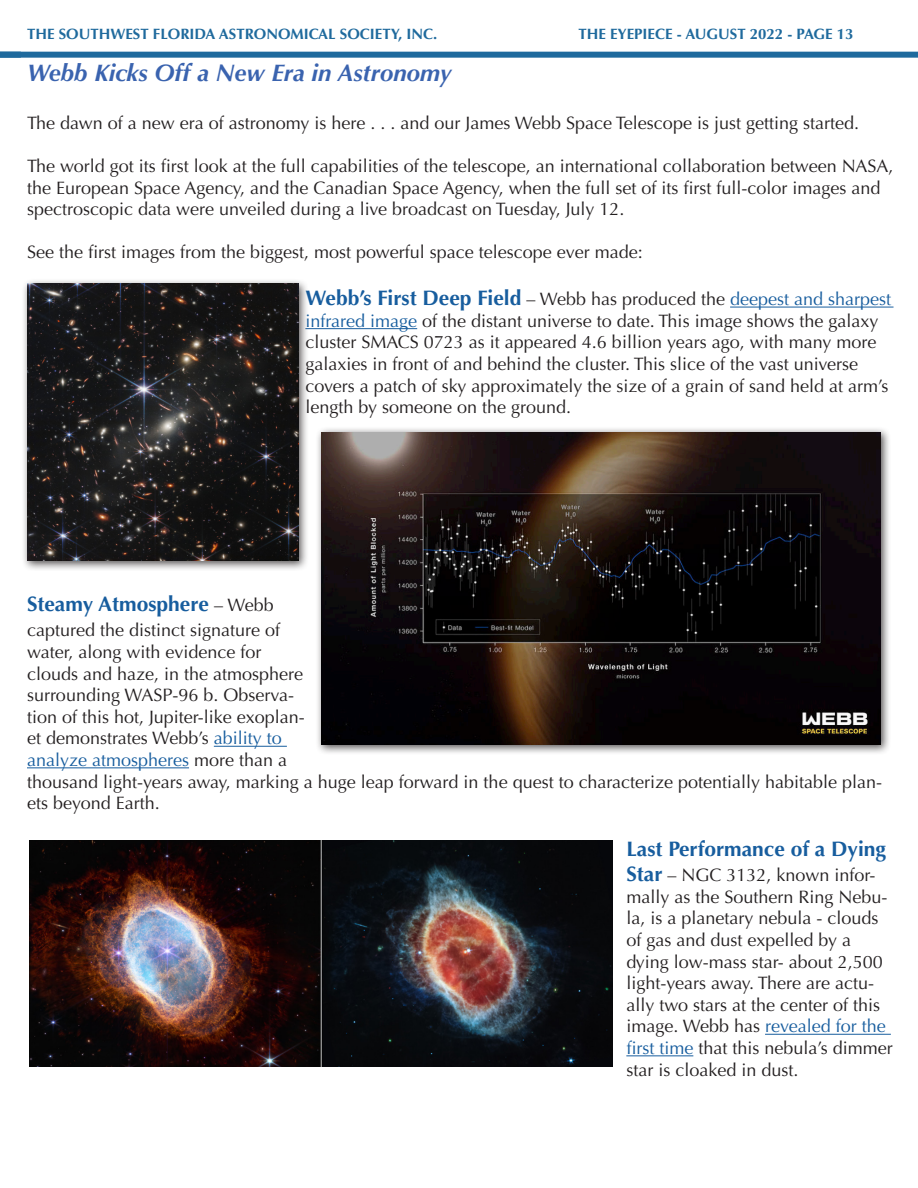
<style>
.page{position:relative;width:918px;height:1188px;background:#fff}
.page>*{position:absolute;margin:0;border:0;box-sizing:border-box;transform-origin:0 0}
.Header_1{font:italic 700 24px "Optima";color:#3a63af}
.t1{font:700 21px "Optima";color:#175d9e}
.t2{font:18px/21.6px "Optima";color:#231f20}
.t3{font:700 15px "Optima";color:#1f6a9d}
.s1{font-weight:400;font-size:18px;color:#231f20}
.s2{font-weight:400;font-size:18px}
.s3{color:#175d9e}
.s4{font-weight:700;font-size:21px;color:#175d9e}
</style>
<div class="page">
<div style="left:0;top:52px;width:918px;height:6px;background:#1f6a9d"></div>
<hr style="left:730px;top:307px;width:164px;height:1px;background:#175d9e">
<hr style="left:305px;top:328px;width:112px;height:1px;background:#175d9e">
<hr style="left:214px;top:746px;width:73px;height:1px;background:#175d9e">
<hr style="left:27px;top:767px;width:162px;height:1px;background:#175d9e">
<hr style="left:765px;top:1034px;width:126px;height:1px;background:#175d9e">
<hr style="left:626px;top:1055px;width:67px;height:1px;background:#175d9e">
<div style="left:21px;top:278px;width:288px;height:293px;background:#231f20;opacity:.75"></div>
<img style="left:27px;top:284px;width:272px;height:277px">
<div style="left:315px;top:426px;width:576px;height:329px;background:#231f20;opacity:.75"></div>
<img style="left:321px;top:432px;width:559px;height:313px">
<img style="left:29px;top:840px;width:584px;height:227px">
<p class="t3" style="left:27px;top:25px;width:412px">THE SOUTHWEST FLORIDA ASTRONOMICAL SOCIETY, INC.</p>
<p class="t3" style="left:578px;top:25px;width:277px">THE EYEPIECE - AUGUST 2022 - PAGE 13</p>
<p class="Header_1" style="left:27px;top:59px;width:426px">Webb Kicks Off a New Era in Astronomy</p>
<p class="t2" style="left:27px;top:112px;width:834px">The dawn of a new era of astronomy is here . . . and our James Webb Space Telescope is just getting started.</p>
<p class="t2" style="left:27px;top:155px;width:868px">The world got its first look at the full capabilities of the telescope, an international collaboration between NASA, the European Space Agency, and the Canadian Space Agency, when the full set of its first full-color images and spectroscopic data were unveiled during a live broadcast on Tuesday, July 12.</p>
<p class="t2" style="left:27px;top:242px;width:617px">See the first images from the biggest, most powerful space telescope ever made:</p>
<p class="t1" style="left:305px;top:286px;width:587px">Webb’s First Deep Field <span class="s1">– Webb has produced the</span> <span class="s2">deepest and sharpest</span></p>
<p class="t2" style="left:305px;top:310px;width:585px"><span class="s3">infrared image</span> of the distant universe to date. This image shows the galaxy cluster SMACS 0723 as it appeared 4.6 billion years ago, with many more galaxies in front of and behind the cluster. This slice of the vast universe covers a patch of sky approximately the size of a grain of sand held at arm’s length by someone on the ground.</p>
<p class="t1" style="left:27px;top:592px;width:248px">Steamy Atmosphere <span class="s1">– Webb</span></p>
<p class="t2" style="left:27px;top:620px;width:857px">captured the distinct signature of<br>water, along with evidence for<br>clouds and haze, in the atmosphere<br>surrounding WASP-96 b. Observa-<br>tion of this hot, Jupiter-like exoplan-<br>et demonstrates Webb’s <span class="s3">ability to<br>analyze atmospheres</span> more than a<br>thousand light-years away, marking a huge leap forward in the quest to characterize potentially habitable plan&shy;ets beyond Earth.</p>
<p class="t1" style="left:626px;top:837px;width:261px">Last Performance of a Dying</p>
<p class="t2" style="left:626px;top:865px;width:268px"><span class="s4">Star</span> – NGC 3132, known infor&shy;mally as the Southern Ring Nebu&shy;la, is a planetary nebula - clouds of gas and dust expelled by a dying low-mass star- about 2,500 light-years away. There are actu&shy;ally two stars at the center of this image. Webb has <span class="s3">revealed for the first time</span> that this nebula’s dimmer star is cloaked in dust.</p>
</div>
